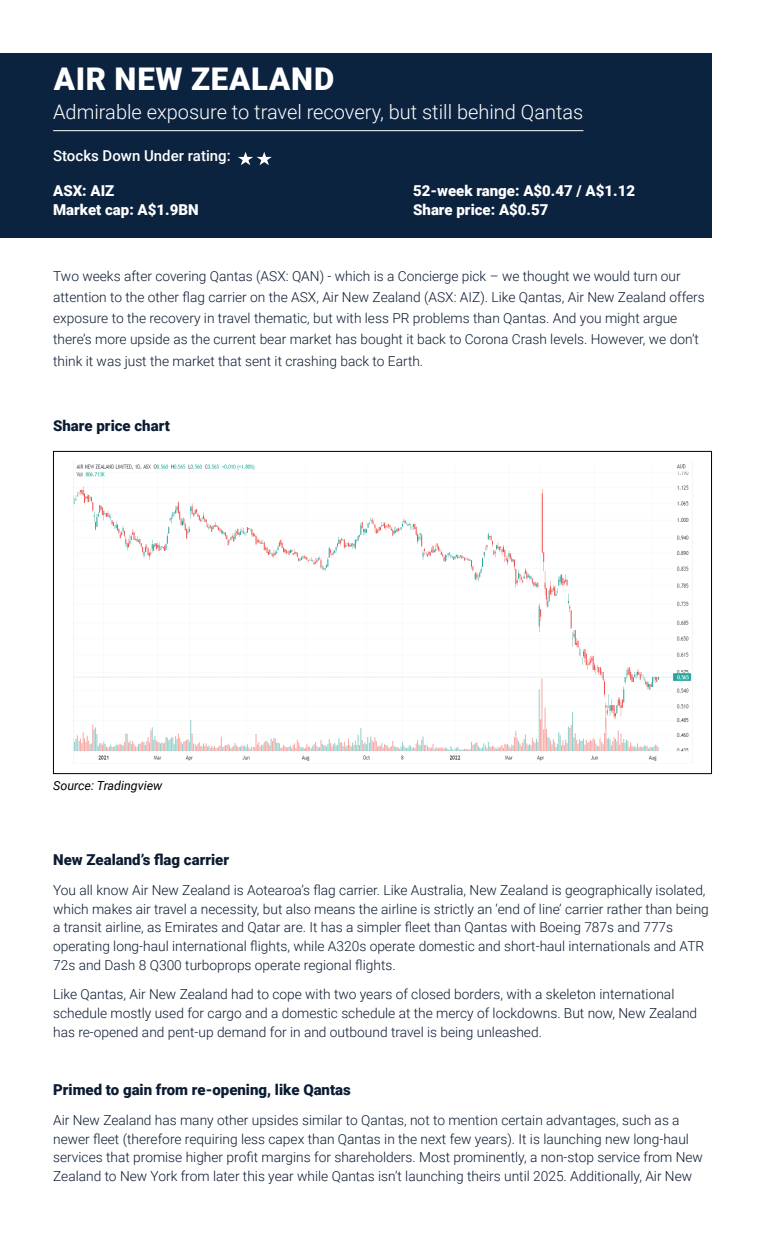
<style>
.page{position:relative;width:765px;height:1260px;background:#fff}
.page>*{position:absolute;margin:0;border:0;box-sizing:border-box;transform-origin:0 0}
.t1{font:900 31.25px "Roboto";letter-spacing:.025em;color:#fff}
.t2{font:300 20px "Roboto";color:#fff}
.t3{font:900 15px "Roboto";color:#0b1b31}
.t4{font:900 15px "Roboto";color:#fff}
.t5{font:500 15px "Roboto";color:#fff}
.t6{font:300 13.75px/18.8px "Roboto";color:#0b1b31}
.t7{font:italic 12.5px "Roboto";color:#000}
</style>
<div class="page">
<div style="left:0;top:53px;width:712px;height:185px;background:#0c233f"></div>
<hr style="left:53px;top:130px;width:530px;height:1px;background:#fff">
<svg style="left:238px;top:152px;width:34px;height:13px"></svg>
<img style="left:73px;top:462px;width:620px;height:301px">
<h1 class="t1" style="left:54px;top:57px;width:282px">AIR NEW ZEALAND</h1>
<h2 class="t2" style="left:53px;top:97px;width:532px">Admirable exposure to travel recovery, but still behind Qantas</h2>
<p class="t5" style="left:53px;top:146px;width:179px">Stocks Down Under rating:</p>
<p class="t4" style="left:53px;top:180px;width:63px">ASX: AIZ</p>
<p class="t4" style="left:413px;top:180px;width:223px">52-week range: A$0.47 / A$1.12</p>
<p class="t4" style="left:53px;top:199px;width:147px">Market cap: A$1.9BN</p>
<p class="t4" style="left:413px;top:199px;width:137px">Share price: A$0.57</p>
<p class="t6" style="left:53px;top:265px;width:653px;line-height:21.2px">Two weeks after covering Qantas (ASX: QAN) - which is a Concierge pick – we thought we would turn our attention to the other flag carrier on the ASX, Air New Zealand (ASX: AIZ). Like Qantas, Air New Zealand offers exposure to the recovery in travel thematic, but with less PR problems than Qantas. And you might argue there’s more upside as the current bear market has bought it back to Corona Crash levels. However, we don’t think it was just the market that sent it crashing back to Earth.</p>
<p class="t3" style="left:53px;top:416px;width:118px">Share price chart</p>
<p class="t7" style="left:53px;top:777px;width:111px">Source: Tradingview</p>
<p class="t3" style="left:53px;top:850px;width:177px">New Zealand’s flag carrier</p>
<p class="t6" style="left:53px;top:880px;width:657px">You all know Air New Zealand is Aotearoa’s flag carrier. Like Australia, New Zealand is geographically isolated, which makes air travel a necessity, but also means the airline is strictly an ‘end of line’ carrier rather than being a transit airline, as Emirates and Qatar are. It has a simpler fleet than Qantas with Boeing 787s and 777s operating long-haul international flights, while A320s operate domestic and short-haul internationals and ATR 72s and Dash 8 Q300 turboprops operate regional flights.</p>
<p class="t6" style="left:53px;top:984px;width:646px">Like Qantas, Air New Zealand had to cope with two years of closed borders, with a skeleton international schedule mostly used for cargo and a domestic schedule at the mercy of lockdowns. But now, New Zealand has re-opened and pent-up demand for in and outbound travel is being unleashed.</p>
<p class="t3" style="left:53px;top:1080px;width:299px">Primed to gain from re-opening, like Qantas</p>
<p class="t6" style="left:53px;top:1110px;width:651px">Air New Zealand has many other upsides similar to Qantas, not to mention certain advantages, such as a newer fleet (therefore requiring less capex than Qantas in the next few years). It is launching new long-haul services that promise higher profit margins for shareholders. Most prominently, a non-stop service from New Zealand to New York from later this year while Qantas isn’t launching theirs until 2025. Additionally, Air New</p>
</div>
